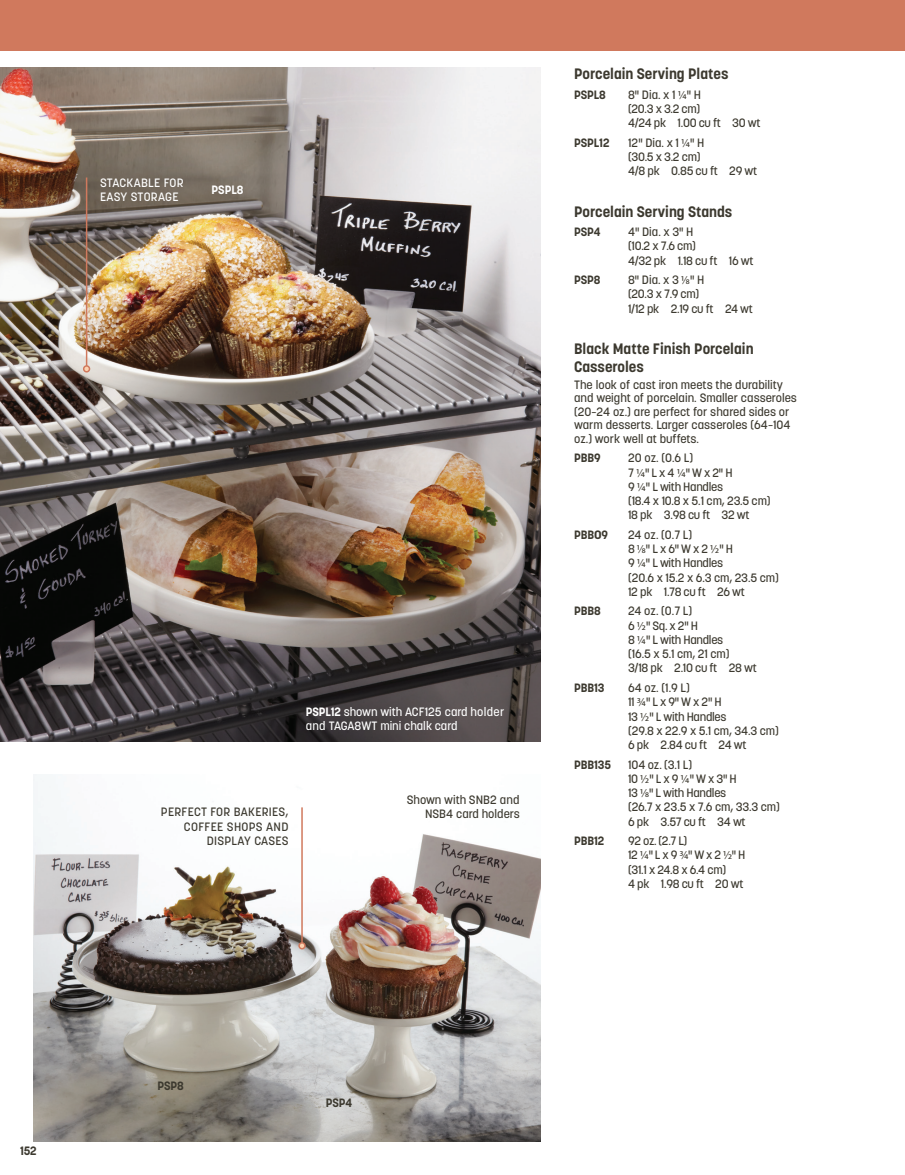
<style>
.page{position:relative;width:905px;height:1175px;background:#fff}
.page>*{position:absolute;margin:0;border:0;box-sizing:border-box;transform-origin:0 0}
.product-family{font:700 15px/18px "Korolev";color:#3c392f}
.product-family-colle{font:700 15px "Korolev";color:#3c392f}
.line-2-indent_1{font:500 12px "Korolev";letter-spacing:-.025em;color:#3c392f}
.marketing-descriptio{font:500 12px/13.5px "Korolev";color:#3c392f;text-align:right}
.price-line-indent_1{font:500 12px "Korolev";letter-spacing:-.025em;color:#3c392f}
.line-1-indent_1{font:500 12px "Korolev";color:#3c392f}
.line-3-indent_1{font:500 12px "Korolev";letter-spacing:-.01em;color:#3c392f}
.line-1-indent_1-2{font:700 12px "Korolev";letter-spacing:-.01em;color:#3c392f}
.marketing-descriptio-2{font:500 12px/14.2px "Korolev";color:#fff}
.marketing-descriptio-3{font:500 12px/14.2px "Korolev";letter-spacing:.025em;color:#3c392f;text-align:right}
.marketing-descriptio-4{font:500 12px/14.2px "Korolev";letter-spacing:.025em;color:#fff}
.t1{font:700 12px "Korolev";letter-spacing:-.01em;color:#fff}
.s1{font-weight:700}
.s2{font-family:"Myriad Pro";font-weight:400}
</style>
<div class="page">
<img style="left:34px;top:775px;width:506px;height:366px">
<img style="left:0;top:68px;width:540px;height:673px">
<div style="left:0;top:0;width:904px;height:51px;background:#d0795d"></div>
<hr style="left:301px;top:807px;width:2px;height:138px;background:#d0795d">
<div style="left:298px;top:942px;width:8px;height:7px;border:2px solid #d0795d;border-radius:50%"></div>
<hr style="left:86px;top:177px;width:1px;height:192px;background:#d0795d">
<div style="left:83px;top:365px;width:7px;height:7px;border:2px solid #d0795d;border-radius:50%"></div>
<p class="marketing-descriptio-4" style="left:100px;top:175px;width:85px">STACKABLE FOR<br>EASY STORAGE</p>
<p class="t1" style="left:211px;top:182px;width:33px">PSPL8</p>
<p class="marketing-descriptio-2" style="left:306px;top:704px;width:200px"><span class="s1">PSPL12</span> shown with ACF125 card holder and TAGA8WT mini chalk card</p>
<p class="marketing-descriptio-3" style="left:161px;top:805px;width:129px">PERFECT FOR BAKERIES,<br>COFFEE SHOPS AND<br>DISPLAY CASES</p>
<p class="marketing-descriptio" style="left:406px;top:792px;width:114px;line-height:14.2px">Shown with SNB2 and<br>NSB4 card holders</p>
<p class="product-family-colle" style="left:574px;top:64px;width:156px">Porcelain Serving Plates</p>
<p class="line-1-indent_1-2" style="left:574px;top:87px;width:33px">PSPL8</p>
<p class="line-1-indent_1" style="left:628px;top:87px;width:74px">8" Dia. x 1 <span class="s2">1/4</span>" H</p>
<p class="line-2-indent_1" style="left:628px;top:101px;width:74px">(20.3 x 3.2 cm)</p>
<p class="price-line-indent_1" style="left:628px;top:115px;width:134px">4/24 pk 1.00 cu ft 30 wt</p>
<p class="line-1-indent_1-2" style="left:574px;top:135px;width:37px">PSPL12</p>
<p class="line-1-indent_1" style="left:628px;top:135px;width:78px">12" Dia. x 1 <span class="s2">1/4</span>" H</p>
<p class="line-2-indent_1" style="left:628px;top:149px;width:74px">(30.5 x 3.2 cm)</p>
<p class="price-line-indent_1" style="left:628px;top:163px;width:130px">4/8 pk 0.85 cu ft 29 wt</p>
<p class="product-family" style="left:574px;top:202px;width:160px">Porcelain Serving Stands</p>
<p class="line-1-indent_1-2" style="left:574px;top:224px;width:28px">PSP4</p>
<p class="line-1-indent_1" style="left:628px;top:224px;width:67px">4" Dia. x 3" H</p>
<p class="line-2-indent_1" style="left:628px;top:239px;width:69px">(10.2 x 7.6 cm)</p>
<p class="price-line-indent_1" style="left:628px;top:253px;width:127px">4/32 pk 1.18 cu ft 16 wt</p>
<p class="line-1-indent_1-2" style="left:574px;top:272px;width:28px">PSP8</p>
<p class="line-1-indent_1" style="left:628px;top:272px;width:78px">8" Dia. x 3 <span class="s2">1/8</span>" H</p>
<p class="line-2-indent_1" style="left:628px;top:287px;width:73px">(20.3 x 7.9 cm)</p>
<p class="price-line-indent_1" style="left:628px;top:301px;width:126px">1/12 pk 2.19 cu ft 24 wt</p>
<p class="product-family" style="left:574px;top:340px;width:181px">Black Matte Finish Porcelain<br>Casseroles</p>
<p class="marketing-descriptio" style="left:574px;top:378px;width:224px;text-align:left">The look of cast iron meets the durability and weight of porcelain. Smaller casseroles (20–24 oz.) are perfect for shared sides or warm desserts. Larger casseroles (64–104 oz.) work well at buffets.</p>
<p class="line-1-indent_1-2" style="left:574px;top:450px;width:28px">PBB9</p>
<p class="line-1-indent_1" style="left:628px;top:450px;width:67px">20 oz. (0.6 L)</p>
<p class="line-2-indent_1" style="left:628px;top:465px;width:106px">7 <span class="s2">1/4</span>" L x 4 <span class="s2">1/4</span>" W x 2" H</p>
<p class="line-2-indent_1" style="left:628px;top:479px;width:96px">9 <span class="s2">1/4</span>" L with Handles</p>
<p class="line-3-indent_1" style="left:628px;top:493px;width:144px">(18.4 x 10.8 x 5.1 cm, 23.5 cm)</p>
<p class="price-line-indent_1" style="left:628px;top:507px;width:123px">18 pk 3.98 cu ft 32 wt</p>
<p class="line-1-indent_1-2" style="left:574px;top:527px;width:35px">PBBO9</p>
<p class="line-1-indent_1" style="left:628px;top:527px;width:66px">24 oz. (0.7 L)</p>
<p class="line-2-indent_1" style="left:628px;top:541px;width:106px">8 <span class="s2">1/8</span>" L x 6" W x 2 <span class="s2">1/2</span>" H</p>
<p class="line-2-indent_1" style="left:628px;top:555px;width:96px">9 <span class="s2">1/4</span>" L with Handles</p>
<p class="line-3-indent_1" style="left:628px;top:570px;width:152px">(20.6 x 15.2 x 6.3 cm, 23.5 cm)</p>
<p class="price-line-indent_1" style="left:628px;top:584px;width:118px">12 pk 1.78 cu ft 26 wt</p>
<p class="line-1-indent_1-2" style="left:574px;top:603px;width:28px">PBB8</p>
<p class="line-1-indent_1" style="left:628px;top:603px;width:66px">24 oz. (0.7 L)</p>
<p class="line-2-indent_1" style="left:628px;top:618px;width:71px">6 <span class="s2">1/2</span>" Sq. x 2" H</p>
<p class="line-2-indent_1" style="left:628px;top:632px;width:97px">8 <span class="s2">1/4</span>" L with Handles</p>
<p class="line-3-indent_1" style="left:628px;top:646px;width:103px">(16.5 x 5.1 cm, 21 cm)</p>
<p class="price-line-indent_1" style="left:628px;top:660px;width:130px">3/18 pk 2.10 cu ft 28 wt</p>
<p class="line-1-indent_1-2" style="left:574px;top:680px;width:32px">PBB13</p>
<p class="line-1-indent_1" style="left:628px;top:680px;width:63px">64 oz. (1.9 L)</p>
<p class="line-2-indent_1" style="left:628px;top:694px;width:95px">11 <span class="s2">3/4</span>" L x 9" W x 2" H</p>
<p class="line-2-indent_1" style="left:628px;top:708px;width:100px">13 <span class="s2">1/2</span>" L with Handles</p>
<p class="line-3-indent_1" style="left:628px;top:723px;width:152px">(29.8 x 22.9 x 5.1 cm, 34.3 cm)</p>
<p class="price-line-indent_1" style="left:628px;top:737px;width:120px">6 pk 2.84 cu ft 24 wt</p>
<p class="line-1-indent_1-2" style="left:574px;top:756px;width:39px">PBB135</p>
<p class="line-1-indent_1" style="left:628px;top:756px;width:65px">104 oz. (3.1 L)</p>
<p class="line-2-indent_1" style="left:628px;top:771px;width:110px">10 <span class="s2">1/2</span>" L x 9 <span class="s2">1/4</span>" W x 3" H</p>
<p class="line-2-indent_1" style="left:628px;top:785px;width:100px">13 <span class="s2">1/8</span>" L with Handles</p>
<p class="line-3-indent_1" style="left:628px;top:799px;width:153px">(26.7 x 23.5 x 7.6 cm, 33.3 cm)</p>
<p class="price-line-indent_1" style="left:628px;top:813px;width:119px">6 pk 3.57 cu ft 34 wt</p>
<p class="line-1-indent_1-2" style="left:574px;top:833px;width:32px">PBB12</p>
<p class="line-1-indent_1" style="left:628px;top:833px;width:61px">92 oz. (2.7 L)</p>
<p class="line-2-indent_1" style="left:628px;top:847px;width:119px">12 <span class="s2">1/4</span>" L x 9 <span class="s2">3/4</span>" W x 2 <span class="s2">1/2</span>" H</p>
<p class="line-2-indent_1" style="left:628px;top:861px;width:99px">(31.1 x 24.8 x 6.4 cm)</p>
<p class="price-line-indent_1" style="left:628px;top:876px;width:117px">4 pk 1.98 cu ft 20 wt</p>
<p class="line-1-indent_1-2" style="left:20px;top:1142px;width:18px">152</p>
<p class="line-1-indent_1-2" style="left:157px;top:1078px;width:28px">PSP8</p>
<p class="line-1-indent_1-2" style="left:326px;top:1095px;width:28px">PSP4</p>
</div>
